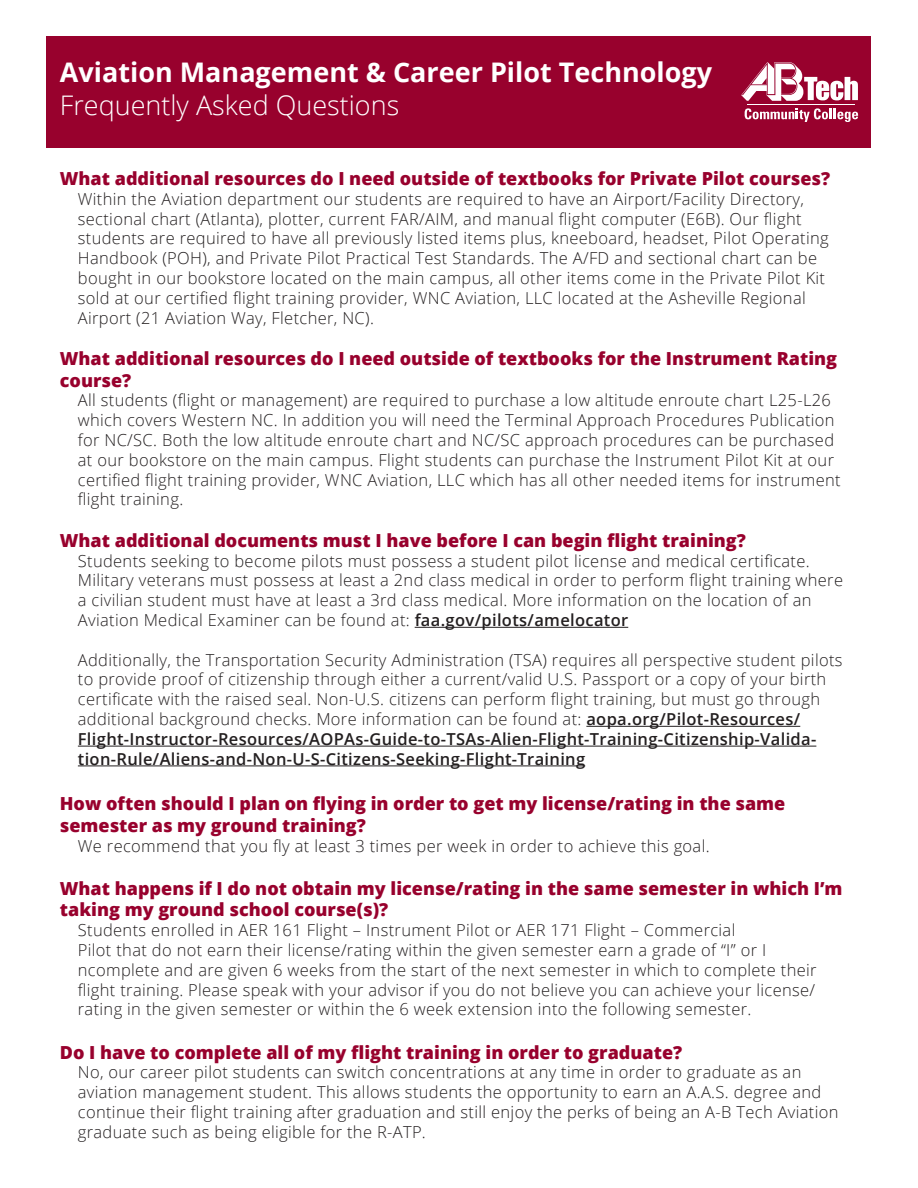
<style>
.page{position:relative;width:918px;height:1188px;background:#fff}
.page>*{position:absolute;margin:0;border:0;box-sizing:border-box;transform-origin:0 0}
.t1{font:700 27px "Open Sans";color:#fff}
.t2{font:300 27px "Open Sans";color:#fff}
.t3{font:800 18px/21.6px "Open Sans";color:#98012d}
.t4{font:300 16.5px/19.8px "Open Sans";letter-spacing:.02em;color:#231f20}
.t5{font:600 16.5px/19.8px "Open Sans";letter-spacing:.02em;color:#231f20}
.s1{font-weight:600}
.s2{font-weight:300}
</style>
<div class="page">
<div style="left:47px;top:36px;width:824px;height:112px;background:#98012d"></div>
<hr style="left:415px;top:627px;width:213px;height:1px;background:#231f20">
<hr style="left:586px;top:726px;width:214px;height:1px;background:#231f20">
<hr style="left:78px;top:746px;width:738px;height:1px;background:#231f20">
<hr style="left:78px;top:766px;width:507px;height:1px;background:#231f20">
<svg style="left:741px;top:62px;width:117px;height:39px"></svg>
<svg style="left:745px;top:108px;width:113px;height:14px"></svg>
<hr style="left:748px;top:105px;width:107px;height:1px;background:#fff">
<p class="t1" style="left:60px;top:53px;width:654px">Aviation Management &amp; Career Pilot Technology</p>
<p class="t2" style="left:60px;top:86px;width:341px">Frequently Asked Questions</p>
<p class="t3" style="left:60px;top:167px;width:772px">What additional resources do I need outside of textbooks for Private Pilot courses?</p>
<p class="t4" style="left:78px;top:189px;width:752px">Within the Aviation department our students are required to have an Airport/Facility Directory, sectional chart (Atlanta), plotter, current FAR/AIM, and manual flight computer (E6B). Our flight students are required to have all previously listed items plus, kneeboard, headset, Pilot Operating Handbook (POH), and Private Pilot Practical Test Standards. The A/FD and sectional chart can be bought in our bookstore located on the main campus, all other items come in the Private Pilot Kit sold at our certified flight training provider, WNC Aviation, LLC located at the Asheville Regional Airport (21 Aviation Way, Fletcher, NC).</p>
<p class="t3" style="left:60px;top:347px;width:779px">What additional resources do I need outside of textbooks for the Instrument Rating course?</p>
<p class="t4" style="left:78px;top:390px;width:764px">All students (flight or management) are required to purchase a low altitude enroute chart L25-L26 which covers Western NC. In addition you will need the Terminal Approach Procedures Publication for NC/SC. Both the low altitude enroute chart and NC/SC approach procedures can be purchased at our bookstore on the main campus. Flight students can purchase the Instrument Pilot Kit at our certified flight training provider, WNC Aviation, LLC which has all other needed items for instrument flight training.</p>
<p class="t3" style="left:60px;top:529px;width:688px">What additional documents must I have before I can begin flight training?</p>
<p class="t4" style="left:78px;top:550px;width:767px">Students seeking to become pilots must possess a student pilot license and medical certificate.<br>Military veterans must possess at least a 2nd class medical in order to perform flight training where a civilian student must have at least a 3rd class medical. More information on the location of an Aviation Medical Examiner can be found at: <span class="s1">faa.gov/pilots/amelocator</span></p>
<p class="t4" style="left:78px;top:649px;width:766px">Additionally, the Transportation Security Administration (TSA) requires all perspective student pilots to provide proof of citizenship through either a current/valid U.S. Passport or a copy of your birth certificate with the raised seal. Non-U.S. citizens can perform flight training, but must go through</p>
<p class="t5" style="left:78px;top:709px;width:740px"><span class="s2">additional background checks. More information can be found at:</span> aopa.org/Pilot-Resources/<br>Flight-Instructor-Resources/AOPAs-Guide-to-TSAs-Alien-Flight-Training-Citizenship-Valida&shy;tion-Rule/Aliens-and-Non-U-S-Citizens-Seeking-Flight-Training</p>
<p class="t3" style="left:60px;top:792px;width:727px">How often should I plan on flying in order to get my license/rating in the same semester as my ground training?</p>
<p class="t4" style="left:78px;top:835px;width:633px">We recommend that you fly at least 3 times per week in order to achieve this goal.</p>
<p class="t3" style="left:60px;top:877px;width:784px">What happens if I do not obtain my license/rating in the same semester in which I’m taking my ground school course(s)?</p>
<p class="t4" style="left:78px;top:920px;width:740px">Students enrolled in AER 161 Flight – Instrument Pilot or AER 171 Flight – Commercial<br>Pilot that do not earn their license/rating within the given semester earn a grade of “I” or I ncomplete and are given 6 weeks from the start of the next semester in which to complete their flight training. Please speak with your advisor if you do not believe you can achieve your license/</p>
<p class="t4" style="left:78px;top:999px;width:675px">rating in the given semester or within the 6 week extension into the following semester.</p>
<p class="t3" style="left:60px;top:1040px;width:624px">Do I have to complete all of my flight training in order to graduate?</p>
<p class="t4" style="left:78px;top:1062px;width:725px">No, our career pilot students can switch concentrations at any time in order to graduate as an</p>
<p class="t4" style="left:78px;top:1082px;width:762px">aviation management student. This allows students the opportunity to earn an A.A.S. degree and continue their flight training after graduation and still enjoy the perks of being an A-B Tech Aviation graduate such as being eligible for the R-ATP.</p>
</div>
